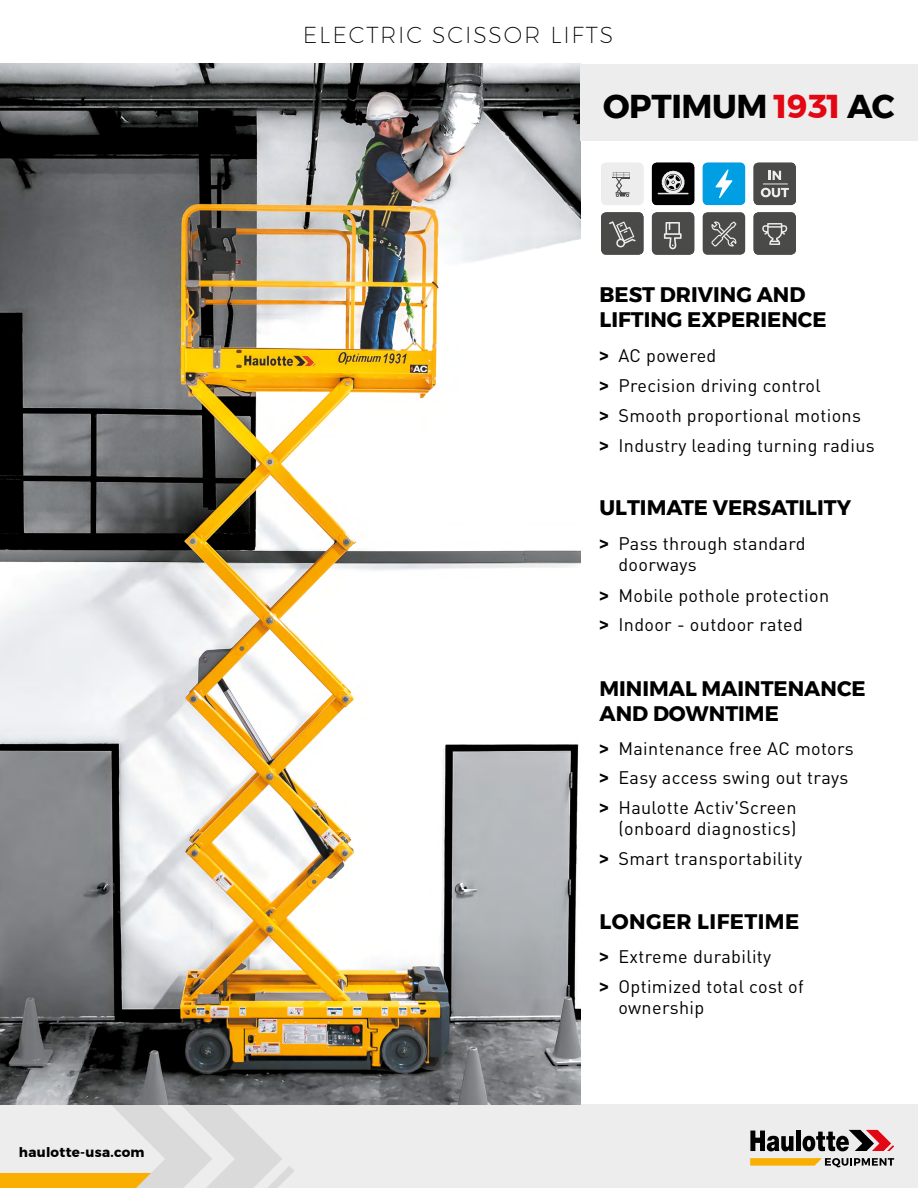
<style>
.page{position:relative;width:918px;height:1188px;background:#fff}
.page>*{position:absolute;margin:0;border:0;box-sizing:border-box;transform-origin:0 0}
.t1{font:700 33px "Montserrat";letter-spacing:-.01em;color:#000}
.Titrefiche{font:200 22.5px "Montserrat";letter-spacing:.08em;color:#000}
.Style_de_paragraphe{font:700 21px/25.5px "Montserrat";color:#000}
.titreusp{font:700 21px "Montserrat";color:#000}
.titreusp-2{font:700 21px "Montserrat";letter-spacing:.02em;color:#000}
.t2{font:18px/21px "DIN";letter-spacing:.02em;color:#000}
.t3{font:700 13.5px "Montserrat";letter-spacing:.02em;color:#000}
.s1{color:#e30613}
.s2{font-family:"Montserrat";font-weight:700}
</style>
<div class="page">
<div style="left:0;top:1104px;width:918px;height:84px;background:#ededed"></div>
<svg style="left:0;top:1104px;width:294px;height:84px"></svg>
<img style="left:0;top:64px;width:581px;height:1040px">
<div style="left:581px;top:64px;width:337px;height:76px;background:#ededed"></div>
<svg style="left:753px;top:212px;width:43px;height:43px;background:#5d5d5c"></svg>
<svg style="left:753px;top:163px;width:43px;height:42px;background:#636362"></svg>
<svg style="left:703px;top:163px;width:42px;height:42px;background:#19a8e5"></svg>
<svg style="left:652px;top:163px;width:42px;height:42px;background:#303030"></svg>
<svg style="left:601px;top:163px;width:43px;height:42px;background:#e1e1e1"></svg>
<div style="left:703px;top:212px;width:42px;height:43px;background:#6d6d6c;border-radius:5px"></div>
<svg style="left:703px;top:213px;width:42px;height:41px;background:#5b5b5a"></svg>
<svg style="left:652px;top:212px;width:42px;height:43px;background:#5b5b5a"></svg>
<svg style="left:601px;top:212px;width:43px;height:43px;background:#5d5d5c"></svg>
<svg style="left:750px;top:1131px;width:43px;height:20px"></svg>
<hr style="left:796px;top:1131px;width:4px;height:20px;background:#000">
<svg style="left:803px;top:1130px;width:91px;height:21px"></svg>
<svg style="left:750px;top:1158px;width:144px;height:9px"></svg>
<p class="t3" style="left:19px;top:1141px;width:127px">haulotte-usa.com</p>
<p class="Titrefiche" style="left:303px;top:18px;width:312px">ELECTRIC SCISSOR LIFTS</p>
<p class="t1" style="left:603px;top:80px;width:293px">OPTIMUM <span class="s1">1931</span> AC</p>
<p class="Style_de_paragraphe" style="left:600px;top:282px;width:229px">BEST DRIVING AND<br>LIFTING EXPERIENCE</p>
<p class="t2" style="left:600px;top:345px;width:118px"><span class="s2">&gt;</span> AC powered</p>
<p class="t2" style="left:600px;top:375px;width:223px"><span class="s2">&gt;</span> Precision driving control</p>
<p class="t2" style="left:600px;top:404px;width:263px"><span class="s2">&gt;</span> Smooth proportional motions</p>
<p class="t2" style="left:600px;top:434px;width:277px"><span class="s2">&gt;</span> Industry leading turning radius</p>
<p class="titreusp" style="left:600px;top:490px;width:253px">ULTIMATE VERSATILITY</p>
<p class="t2" style="left:618px;top:533px;width:189px;text-indent:-19px"><span class="s2">&gt;</span> Pass through standard doorways</p>
<p class="t2" style="left:600px;top:584px;width:231px"><span class="s2">&gt;</span> Mobile pothole protection</p>
<p class="t2" style="left:600px;top:614px;width:205px"><span class="s2">&gt;</span> Indoor - outdoor rated</p>
<p class="Style_de_paragraphe" style="left:600px;top:675px;width:268px">MINIMAL MAINTENANCE<br>AND DOWNTIME</p>
<p class="t2" style="left:600px;top:738px;width:256px"><span class="s2">&gt;</span> Maintenance free AC motors</p>
<p class="t2" style="left:600px;top:767px;width:250px"><span class="s2">&gt;</span> Easy access swing out trays</p>
<p class="t2" style="left:600px;top:797px;width:199px;text-align:right"><span class="s2">&gt;</span> Haulotte Activ'Screen (onboard diagnostics)</p>
<p class="t2" style="left:600px;top:848px;width:204px"><span class="s2">&gt;</span> Smart transportability</p>
<p class="titreusp-2" style="left:600px;top:905px;width:201px">LONGER LIFETIME</p>
<p class="t2" style="left:600px;top:946px;width:173px"><span class="s2">&gt;</span> Extreme durability</p>
<p class="t2" style="left:618px;top:976px;width:187px;text-indent:-19px"><span class="s2">&gt;</span> Optimized total cost of ownership</p>
</div>
